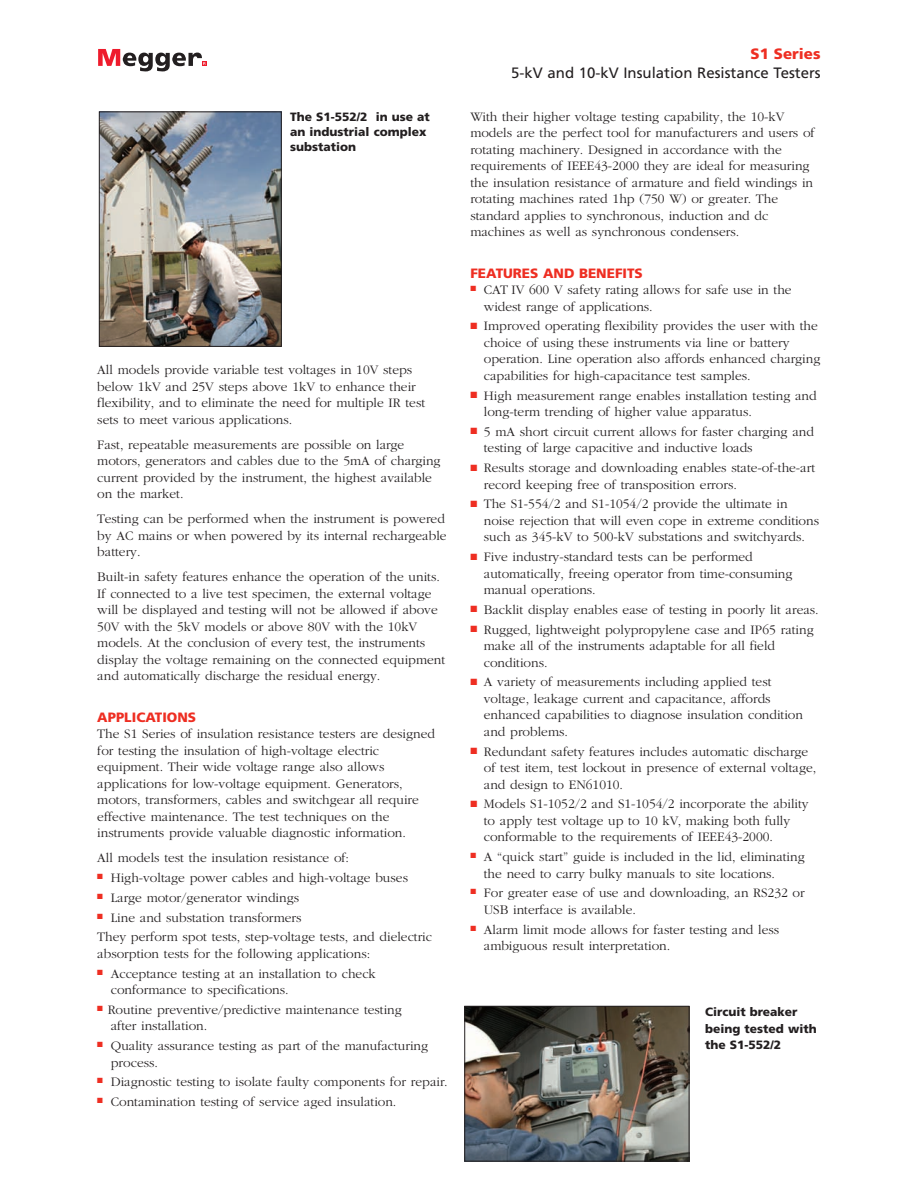
<style>
.page{position:relative;width:918px;height:1188px;background:#fff}
.page>*{position:absolute;margin:0;border:0;box-sizing:border-box;transform-origin:0 0}
.t1{font:15px "Frutiger";color:#231f20}
.t2{font:900 15px "Frutiger";color:#ee2e22}
.t3{font:300 13.5px/16.5px "Garamond";color:#231f20}
.t4{font:900 13.5px "Frutiger";color:#ee2e22}
.t5{font:900 12px/15px "Frutiger";color:#231f20}
.s1{color:#ee2e22}
</style>
<div class="page">
<svg style="left:98px;top:49px;width:109px;height:22px"></svg>
<img style="left:101px;top:113px;width:179px;height:232px">
<div style="left:99px;top:111px;width:183px;height:236px;border:1px solid #231f20"></div>
<img style="left:466px;top:1008px;width:221px;height:152px">
<div style="left:464px;top:1006px;width:225px;height:156px;border:1px solid #231f20"></div>
<p class="t5" style="left:290px;top:110px;width:141px">The S1-552/2 in use at an industrial complex substation</p>
<p class="t3" style="left:97px;top:361px;width:329px">All models provide variable test voltages in 10V steps below 1kV and 25V steps above 1kV to enhance their flexibility, and to eliminate the need for multiple IR test sets to meet various applications.</p>
<p class="t3" style="left:97px;top:436px;width:345px">Fast, repeatable measurements are possible on large motors, generators and cables due to the 5mA of charging current provided by the instrument, the highest available on the market.</p>
<p class="t3" style="left:97px;top:510px;width:351px">Testing can be performed when the instrument is powered by AC mains or when powered by its internal rechargeable battery.</p>
<p class="t3" style="left:97px;top:568px;width:349px">Built-in safety features enhance the operation of the units.<br>If connected to a live test specimen, the external voltage will be displayed and testing will not be allowed if above 50V with the 5kV models or above 80V with the 10kV models. At the conclusion of every test, the instruments display the voltage remaining on the connected equipment and automatically discharge the residual energy.</p>
<p class="t4" style="left:97px;top:712px;width:100px">APPLICATIONS</p>
<p class="t3" style="left:97px;top:725px;width:339px">The S1 Series of insulation resistance testers are designed for testing the insulation of high-voltage electric equipment. Their wide voltage range also allows applications for low-voltage equipment. Generators, motors, transformers, cables and switchgear all require effective maintenance. The test techniques on the instruments provide valuable diagnostic information.</p>
<p class="t3" style="left:97px;top:849px;width:253px">All models test the insulation resistance of:</p>
<p class="t3" style="left:97px;top:869px;width:312px"><sup>■</sup> High-voltage power cables and high-voltage buses</p>
<p class="t3" style="left:97px;top:889px;width:203px"><sup>■</sup> Large motor/generator windings</p>
<p class="t3" style="left:97px;top:907px;width:336px;line-height:19.8px"><sup>■</sup> Line and substation transformers<br>They perform spot tests, step-voltage tests, and dielectric</p>
<p class="t3" style="left:97px;top:945px;width:274px">absorption tests for the following applications:</p>
<p class="t3" style="left:111px;top:965px;width:267px;text-indent:-14px"><sup>■</sup> Acceptance testing at an installation to check conformance to specifications.</p>
<p class="t3" style="left:111px;top:1001px;width:292px;text-indent:-13px"><sup>■</sup> Routine preventive/predictive maintenance testing after installation.</p>
<p class="t3" style="left:111px;top:1037px;width:319px;text-indent:-14px"><sup>■</sup> Quality assurance testing as part of the manufacturing process.</p>
<p class="t3" style="left:97px;top:1073px;width:352px"><sup>■</sup> Diagnostic testing to isolate faulty components for repair.</p>
<p class="t3" style="left:97px;top:1093px;width:301px"><sup>■</sup> Contamination testing of service aged insulation.</p>
<p class="t2" style="left:751px;top:47px;width:72px">S1 Series</p>
<p class="t1" style="left:511px;top:67px;width:311px">5-kV and 10-kV Insulation Resistance Testers</p>
<p class="t3" style="left:470px;top:108px;width:346px">With their higher voltage testing capability, the 10-kV models are the perfect tool for manufacturers and users of rotating machinery. Designed in accordance with the requirements of IEEE43-2000 they are ideal for measuring the insulation resistance of armature and field windings in rotating machines rated 1hp (750 W) or greater. The standard applies to synchronous, induction and dc machines as well as synchronous condensers.</p>
<p class="t4" style="left:470px;top:268px;width:174px">FEATURES AND BENEFITS</p>
<p class="t3" style="left:484px;top:281px;width:309px;text-indent:-14px"><sup>■</sup> CAT IV 600 V safety rating allows for safe use in the widest range of applications.</p>
<p class="t3" style="left:484px;top:317px;width:338px;text-indent:-14px"><span class="s1">■</span> Improved operating flexibility provides the user with the choice of using these instruments via line or battery operation. Line operation also affords enhanced charging capabilities for high-capacitance test samples.</p>
<p class="t3" style="left:484px;top:387px;width:334px;text-indent:-14px"><span class="s1">■</span> High measurement range enables installation testing and long-term trending of higher value apparatus.</p>
<p class="t3" style="left:484px;top:423px;width:332px;text-indent:-14px"><span class="s1">■</span> 5 mA short circuit current allows for faster charging and testing of large capacitive and inductive loads</p>
<p class="t3" style="left:484px;top:459px;width:333px;text-indent:-14px"><span class="s1">■</span> Results storage and downloading enables state-of-the-art record keeping free of transposition errors.</p>
<p class="t3" style="left:484px;top:495px;width:337px;text-indent:-14px"><span class="s1">■</span> The S1-554/2 and S1-1054/2 provide the ultimate in noise rejection that will even cope in extreme conditions such as 345-kV to 500-kV substations and switchyards.</p>
<p class="t3" style="left:484px;top:548px;width:310px;text-indent:-14px"><span class="s1">■</span> Five industry-standard tests can be performed automatically, freeing operator from time-consuming manual operations.</p>
<p class="t3" style="left:470px;top:601px;width:350px"><span class="s1">■</span> Backlit display enables ease of testing in poorly lit areas.</p>
<p class="t3" style="left:484px;top:621px;width:331px;text-indent:-14px"><span class="s1">■</span> Rugged, lightweight polypropylene case and IP65 rating make all of the instruments adaptable for all field conditions.</p>
<p class="t3" style="left:484px;top:673px;width:321px;text-indent:-14px"><span class="s1">■</span> A variety of measurements including applied test voltage, leakage current and capacitance, affords enhanced capabilities to diagnose insulation condition and problems.</p>
<p class="t3" style="left:484px;top:743px;width:334px;text-indent:-14px"><span class="s1">■</span> Redundant safety features includes automatic discharge of test item, test lockout in presence of external voltage, and design to EN61010.</p>
<p class="t3" style="left:484px;top:795px;width:326px;text-indent:-14px"><span class="s1">■</span> Models S1-1052/2 and S1-1054/2 incorporate the ability to apply test voltage up to 10 kV, making both fully conformable to the requirements of IEEE43-2000.</p>
<p class="t3" style="left:484px;top:848px;width:322px;text-indent:-14px"><sup>■</sup> A “quick start” guide is included in the lid, eliminating the need to carry bulky manuals to site locations.</p>
<p class="t3" style="left:484px;top:884px;width:322px;text-indent:-14px"><sup>■</sup> For greater ease of use and downloading, an RS232 or<br>USB interface is available.</p>
<p class="t3" style="left:484px;top:921px;width:297px;text-indent:-14px"><sup>■</sup> Alarm limit mode allows for faster testing and less ambiguous result interpretation.</p>
<p class="t5" style="left:705px;top:1005px;width:113px;line-height:16.5px">Circuit breaker being tested with the S1-552/2</p>
</div>
